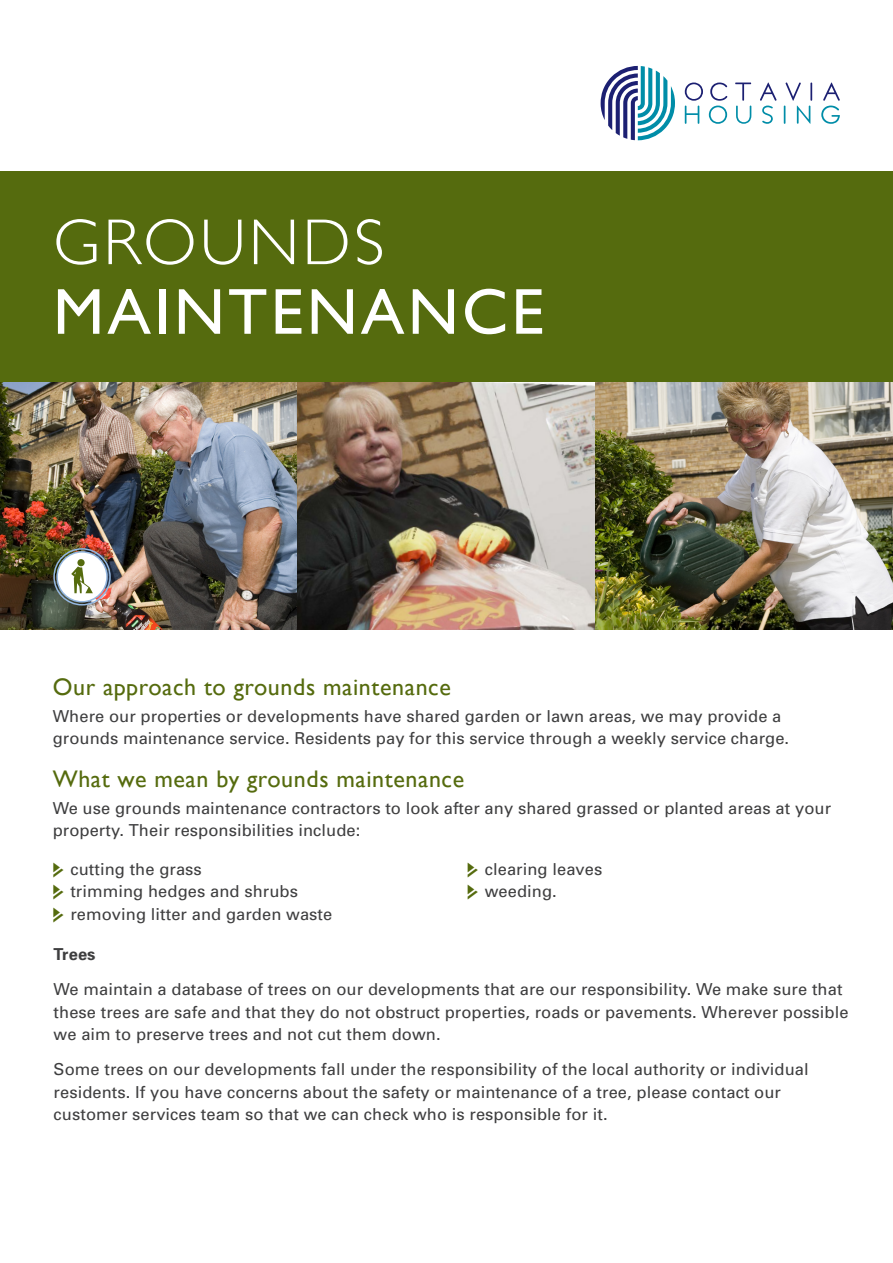
<style>
.page{position:relative;width:893px;height:1263px;background:#fff}
.page>*{position:absolute;margin:0;border:0;box-sizing:border-box;transform-origin:0 0}
.A4_Headline{font:65.25px/69.6px "Gill Sans";letter-spacing:.05em;color:#fff}
.t1{font:24px "Gill Sans";letter-spacing:.025em;color:#556b0e}
.t2{font:16.5px/22.5px "Univers";letter-spacing:.005em;color:#3e3e3f}
.t3{font:700 16.5px "Univers";letter-spacing:.005em;color:#3e3e3f}
.s1{font-weight:300}
.s2{font-family:"Pointers";color:#556b0e}
</style>
<div class="page">
<div style="left:0;top:170px;width:893px;height:213px;background:#556b0e"></div>
<img style="left:0;top:383px;width:893px;height:246px">
<div style="left:57px;top:552px;width:50px;height:50px;background:#fff;border-radius:50%"></div>
<div style="left:53px;top:548px;width:58px;height:57px;border:1px solid #94b7e0;border-radius:50%"></div>
<div style="left:56px;top:551px;width:52px;height:51px;border:1px solid #94b7e0;border-radius:50%"></div>
<div style="left:77px;top:559px;width:8px;height:7px;background:#556b0e;border-radius:50%"></div>
<svg style="left:71px;top:566px;width:22px;height:27px"></svg>
<svg style="left:601px;top:66px;width:74px;height:74px"></svg>
<svg style="left:760px;top:83px;width:16px;height:41px"></svg>
<svg style="left:685px;top:83px;width:18px;height:41px"></svg>
<svg style="left:709px;top:83px;width:18px;height:41px"></svg>
<svg style="left:821px;top:83px;width:19px;height:41px"></svg>
<svg style="left:784px;top:83px;width:28px;height:41px"></svg>
<svg style="left:735px;top:83px;width:16px;height:41px"></svg>
<p class="A4_Headline" style="left:53px;top:207px;width:492px"><span class="s1">GROUNDS<br></span>MAINTENANCE</p>
<h2 class="t1" style="left:53px;top:673px;width:400px">Our approach to grounds maintenance</h2>
<p class="t2" style="left:53px;top:705px;width:738px">Where our properties or developments have shared garden or lawn areas, we may provide a grounds maintenance service. Residents pay for this service through a weekly service charge.</p>
<h2 class="t1" style="left:53px;top:765px;width:413px">What we mean by grounds maintenance</h2>
<p class="t2" style="left:53px;top:797px;width:780px">We use grounds maintenance contractors to look after any shared grassed or planted areas at your property. Their responsibilities include:</p>
<p class="t2" style="left:53px;top:858px;width:150px"><span class="s2">j</span> cutting the grass</p>
<p class="t2" style="left:53px;top:880px;width:246px"><span class="s2">j</span> trimming hedges and shrubs</p>
<p class="t2" style="left:53px;top:903px;width:281px"><span class="s2">j</span> removing litter and garden waste</p>
<p class="t2" style="left:468px;top:858px;width:136px"><span class="s2">j</span> clearing leaves</p>
<p class="t2" style="left:468px;top:880px;width:91px"><span class="s2">j</span> weeding.</p>
<p class="t3" style="left:54px;top:944px;width:43px">Trees</p>
<p class="t2" style="left:54px;top:978px;width:796px">We maintain a database of trees on our developments that are our responsibility. We make sure that these trees are safe and that they do not obstruct properties, roads or pavements. Wherever possible we aim to preserve trees and not cut them down.</p>
<p class="t2" style="left:54px;top:1058px;width:757px">Some trees on our developments fall under the responsibility of the local authority or individual residents. If you have concerns about the safety or maintenance of a tree, please contact our customer services team so that we can check who is responsible for it.</p>
</div>
